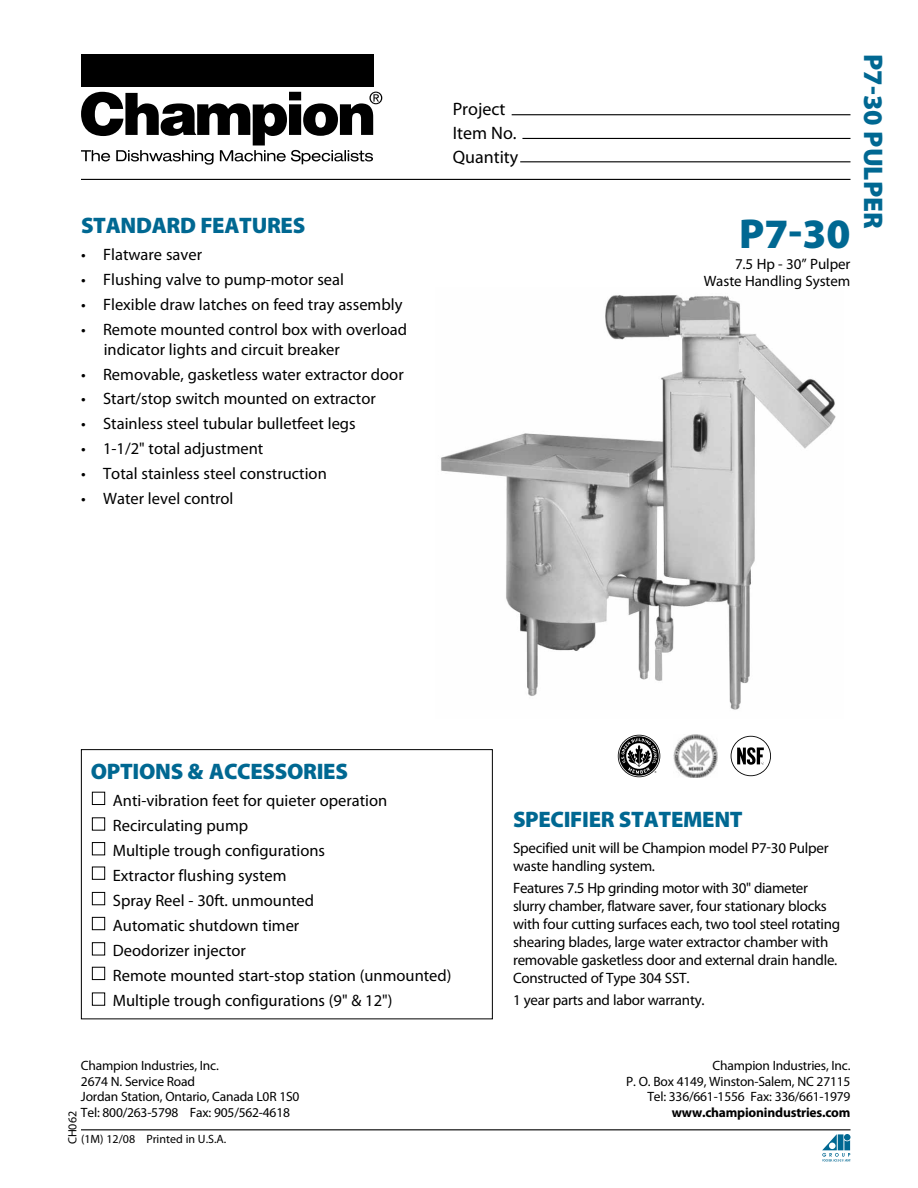
<style>
.page{position:relative;width:918px;height:1188px;background:#fff}
.page>*{position:absolute;margin:0;border:0;box-sizing:border-box;transform-origin:0 0}
.t1{font:900 42px "Myriad Pro";color:#006892}
.t2{font:900 27px "Myriad Pro";color:#006892}
.t3{font:900 22.5px "Myriad Pro";letter-spacing:-.015em;color:#006892}
.t4{font:18px/24px "Myriad Pro";color:#000}
.t5{font:16.5px/24.9px "Myriad Pro";color:#000}
.t6{font:15px/18px "Myriad Pro";letter-spacing:-.015em;color:#000}
.t7{font:13.5px/15.8px "Myriad Pro";letter-spacing:-.015em;color:#000;text-align:right}
.t8{font:700 13.5px "Myriad Pro";letter-spacing:-.015em;color:#000}
.t9{font:12px "Myriad Pro";color:#000}
</style>
<div class="page">
<img style="left:441px;top:295px;width:395px;height:415px">
<svg style="left:618px;top:735px;width:42px;height:42px"></svg>
<img style="left:674px;top:734px;width:43px;height:44px">
<svg style="left:731px;top:736px;width:40px;height:40px"></svg>
<svg style="left:81px;top:92px;width:301px;height:73px"></svg>
<div style="left:81px;top:54px;width:293px;height:33px;background:#000"></div>
<hr style="left:81px;top:179px;width:769px;height:1px;background:#000">
<hr style="left:520px;top:161px;width:330px;height:1px;background:#000">
<hr style="left:522px;top:138px;width:328px;height:1px;background:#000">
<hr style="left:512px;top:114px;width:338px;height:1px;background:#000">
<svg style="left:822px;top:1134px;width:29px;height:28px"></svg>
<hr style="left:81px;top:1129px;width:770px;height:1px;background:#000">
<div style="left:81px;top:749px;width:412px;height:270px;border:1px solid #000"></div>
<div style="left:92px;top:993px;width:13px;height:13px;border:1px solid #000"></div>
<div style="left:92px;top:817px;width:13px;height:14px;border:1px solid #000"></div>
<div style="left:92px;top:842px;width:13px;height:13px;border:1px solid #000"></div>
<div style="left:92px;top:867px;width:13px;height:13px;border:1px solid #000"></div>
<div style="left:92px;top:892px;width:13px;height:13px;border:1px solid #000"></div>
<div style="left:92px;top:917px;width:13px;height:13px;border:1px solid #000"></div>
<div style="left:92px;top:967px;width:13px;height:13px;border:1px solid #000"></div>
<div style="left:92px;top:942px;width:13px;height:13px;border:1px solid #000"></div>
<div style="left:92px;top:792px;width:13px;height:13px;border:1px solid #000"></div>
<h3 class="t3" style="left:81px;top:210px;width:226px">STANDARD FEATURES</h3>
<p class="t5" style="left:81px;top:242px;width:123px">• Flatware saver</p>
<p class="t5" style="left:81px;top:267px;width:265px">• Flushing valve to pump-motor seal</p>
<p class="t5" style="left:81px;top:292px;width:323px">• Flexible draw latches on feed tray assembly</p>
<p class="t5" style="left:104px;top:320px;width:305px;line-height:19.5px;text-indent:-23px">• Remote mounted control box with overload indicator lights and circuit breaker</p>
<p class="t5" style="left:81px;top:361px;width:324px">• Removable, gasketless water extractor door</p>
<p class="t5" style="left:81px;top:386px;width:296px">• Start/stop switch mounted on extractor</p>
<p class="t5" style="left:81px;top:411px;width:276px">• Stainless steel tubular bulletfeet legs</p>
<p class="t5" style="left:81px;top:436px;width:184px">• 1-1/2" total adjustment</p>
<p class="t5" style="left:81px;top:461px;width:247px">• Total stainless steel construction</p>
<p class="t5" style="left:81px;top:486px;width:154px">• Water level control</p>
<p class="t4" style="left:453px;top:97px;width:67px">Project<br>Item No.<br>Quantity</p>
<h1 class="t1" style="left:739px;top:205px;width:113px">P7-30</h1>
<p class="t6" style="left:704px;top:256px;width:148px;line-height:16.5px;text-align:right">7.5 Hp - 30” Pulper<br>Waste Handling System</p>
<h2 class="t2" style="left:891px;top:54px;width:176px;rotate:90deg">P7-30 PULPER</h2>
<h3 class="t3" style="left:91px;top:756px;width:259px">OPTIONS &amp; ACCESSORIES</h3>
<p class="t5" style="left:113px;top:788px;width:340px">Anti-vibration feet for quieter operation<br>Recirculating pump<br>Multiple trough configurations<br>Extractor flushing system<br>Spray Reel - 30ft. unmounted<br>Automatic shutdown timer<br>Deodorizer injector<br>Remote mounted start-stop station (unmounted)<br>Multiple trough configurations (9" &amp; 12")</p>
<p class="t7" style="left:81px;top:1057px;width:220px;text-align:left">Champion Industries, Inc.<br>2674 N. Service Road<br>Jordan Station, Ontario, Canada L0R 1S0<br>Tel: 800/263-5798 Fax: 905/562-4618</p>
<p class="t9" style="left:65px;top:1144px;width:35px;rotate:-90deg">CH062</p>
<p class="t9" style="left:81px;top:1132px;width:147px">(1M) 12/08 Printed in U.S.A.</p>
<h3 class="t3" style="left:513px;top:804px;width:231px">SPECIFIER STATEMENT</h3>
<p class="t6" style="left:513px;top:839px;width:317px">Specified unit will be Champion model P7-30 Pulper waste handling system.</p>
<p class="t6" style="left:513px;top:878px;width:329px">Features 7.5 Hp grinding motor with 30" diameter slurry chamber, flatware saver, four stationary blocks with four cutting surfaces each, two tool steel rotating shearing blades, large water extractor chamber with removable gasketless door and external drain handle.<br>Constructed of Type 304 SST.</p>
<p class="t6" style="left:513px;top:990px;width:193px">1 year parts and labor warranty.</p>
<p class="t7" style="left:626px;top:1057px;width:226px">Champion Industries, Inc.<br>P. O. Box 4149, Winston-Salem, NC 27115<br>Tel: 336/661-1556 Fax: 336/661-1979</p>
<p class="t8" style="left:672px;top:1104px;width:180px">www.championindustries.com</p>
</div>
